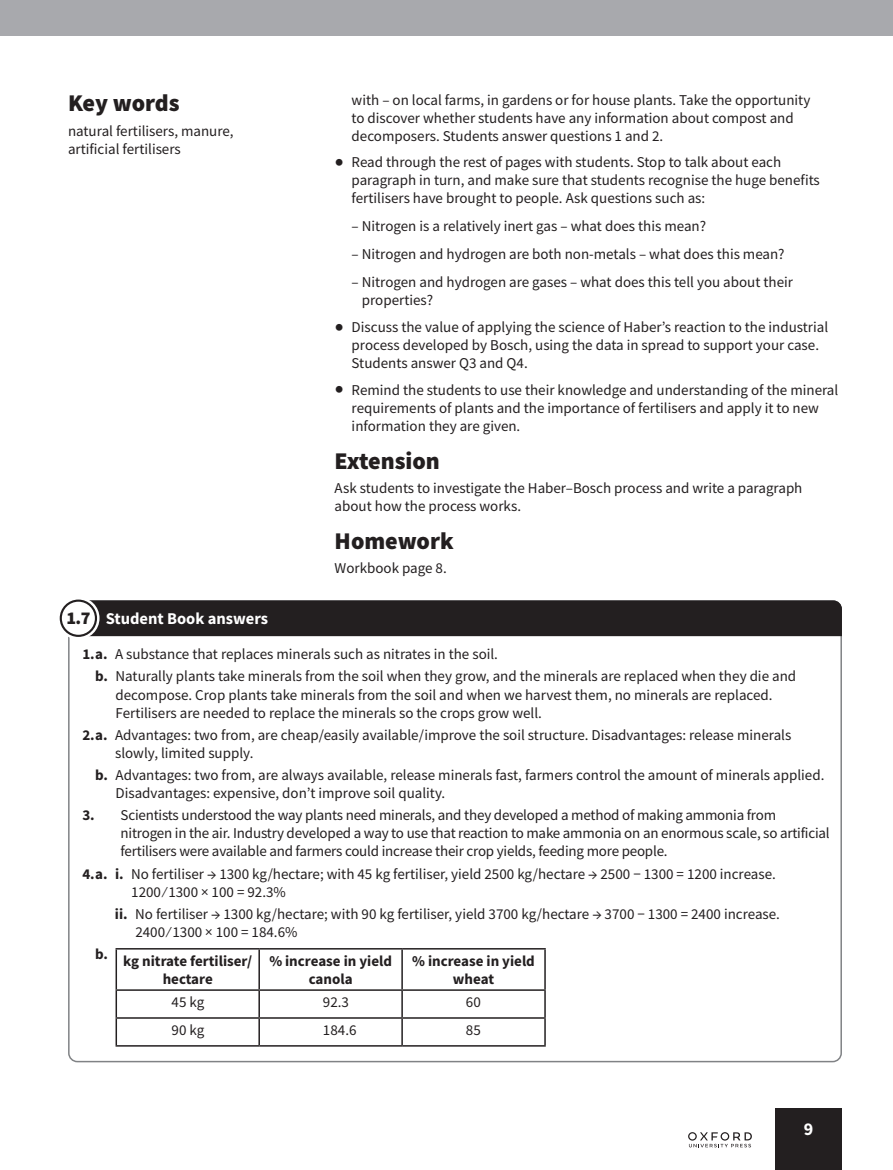
<style>
.page{position:relative;width:893px;height:1170px;background:#fff}
.page>*{position:absolute;margin:0;border:0;box-sizing:border-box;transform-origin:0 0}
.A_HEAD{font:900 24px "Source Sans Pro";color:#231f20}
.BODY{font:900 18px "Source Sans Pro";color:#231f20}
.t1{font:700 18px "Source Sans Pro";color:#fff}
.BODY-2{font:700 16.5px "Source Sans Pro";color:#fff}
.SB_ANSWERS_LIST{font:15px/18px "Source Sans Pro";color:#231f20}
.TB_BULLETS{font:15px/18px "Source Sans Pro";color:#231f20}
.BODY-3{font:15px/18px "Source Sans Pro";color:#231f20}
.BODY-4{font:700 15px/18px "Source Sans Pro";color:#231f20;text-align:center}
.SB_ANSWERS_LIST-2{font:700 15px "Source Sans Pro";color:#231f20}
.s1{font-family:"Arial";font-size:27px}
.s2{font-weight:700}
</style>
<div class="page">
<div style="left:0;top:0;width:893px;height:35px;background:#a8a9ad"></div>
<div style="left:775px;top:1108px;width:67px;height:61px;background:#231f20"></div>
<svg style="left:688px;top:1132px;width:64px;height:15px"></svg>
<hr style="left:116px;top:947px;width:143px;height:2px;background:#231f20">
<hr style="left:259px;top:947px;width:143px;height:2px;background:#231f20">
<hr style="left:402px;top:947px;width:144px;height:2px;background:#231f20">
<hr style="left:544px;top:949px;width:2px;height:40px;background:#231f20">
<hr style="left:402px;top:989px;width:144px;height:1px;background:#231f20">
<hr style="left:544px;top:990px;width:2px;height:27px;background:#231f20">
<svg style="left:116px;top:948px;width:429px;height:97px"></svg>
<hr style="left:259px;top:1017px;width:143px;height:1px;background:#231f20">
<hr style="left:258px;top:1018px;width:2px;height:27px;background:#231f20">
<hr style="left:402px;top:1017px;width:144px;height:1px;background:#231f20">
<hr style="left:401px;top:1018px;width:2px;height:27px;background:#231f20">
<hr style="left:544px;top:1018px;width:2px;height:27px;background:#231f20">
<hr style="left:116px;top:1045px;width:143px;height:1px;background:#231f20">
<hr style="left:259px;top:1045px;width:143px;height:1px;background:#231f20">
<hr style="left:402px;top:1045px;width:144px;height:1px;background:#231f20">
<div style="left:90px;top:600px;width:752px;height:36px;background:#231f20"></div>
<div style="left:57px;top:597px;width:43px;height:42px;border:7px solid #fff;border-radius:50%"></div>
<div style="left:61px;top:600px;width:35px;height:35px;background:#fff;border-radius:50%"></div>
<div style="left:60px;top:599px;width:37px;height:38px;border:2px solid #231f20;border-radius:50%"></div>
<p class="A_HEAD" style="left:68px;top:87px;width:113px">Key words</p>
<p class="BODY-3" style="left:68px;top:122px;width:167px">natural fertilisers, manure, artificial fertilisers</p>
<p class="BODY" style="left:66px;top:605px;width:26px">1.7</p>
<p class="BODY-2" style="left:106px;top:607px;width:164px">Student Book answers</p>
<p class="SB_ANSWERS_LIST" style="left:352px;top:91px;width:460px">with – on local farms, in gardens or for house plants. Take the opportunity to discover whether students have any information about compost and decomposers. Students answer questions 1 and 2.</p>
<p class="SB_ANSWERS_LIST" style="left:352px;top:153px;width:470px;text-indent:-17px"><span class="s1">•</span> Read through the rest of pages with students. Stop to talk about each paragraph in turn, and make sure that students recognise the huge benefits fertilisers have brought to people. Ask questions such as:</p>
<p class="TB_BULLETS" style="left:352px;top:217px;width:356px">– Nitrogen is a relatively inert gas – what does this mean?</p>
<p class="TB_BULLETS" style="left:352px;top:245px;width:434px">– Nitrogen and hydrogen are both non-metals – what does this mean?</p>
<p class="TB_BULLETS" style="left:362px;top:273px;width:433px;text-indent:-10px">– Nitrogen and hydrogen are gases – what does this tell you about their properties?</p>
<p class="SB_ANSWERS_LIST" style="left:352px;top:318px;width:478px;text-indent:-17px"><span class="s1">•</span> Discuss the value of applying the science of Haber’s reaction to the industrial process developed by Bosch, using the data in spread to support your case.<br>Students answer Q3 and Q4.</p>
<p class="SB_ANSWERS_LIST" style="left:352px;top:380px;width:488px;text-indent:-17px"><span class="s1">•</span> Remind the students to use their knowledge and understanding of the mineral requirements of plants and the importance of fertilisers and apply it to new information they are given.</p>
<p class="A_HEAD" style="left:335px;top:444px;width:107px">Extension</p>
<p class="BODY-3" style="left:335px;top:479px;width:469px">Ask students to investigate the Haber–Bosch process and write a paragraph about how the process works.</p>
<p class="A_HEAD" style="left:335px;top:524px;width:121px">Homework</p>
<p class="BODY-3" style="left:335px;top:559px;width:114px">Workbook page 8.</p>
<p class="SB_ANSWERS_LIST" style="left:82px;top:645px;width:417px"><span class="s2">1.a.</span> A substance that replaces minerals such as nitrates in the soil.</p>
<p class="SB_ANSWERS_LIST" style="left:116px;top:667px;width:682px;text-indent:-20px"><span class="s2">b.</span> Naturally plants take minerals from the soil when they grow, and the minerals are replaced when they die and decompose. Crop plants take minerals from the soil and when we harvest them, no minerals are replaced.<br>Fertilisers are needed to replace the minerals so the crops grow well.</p>
<p class="SB_ANSWERS_LIST" style="left:115px;top:725px;width:678px;text-indent:-33px"><span class="s2">2.a.</span> Advantages: two from, are cheap/easily available/improve the soil structure. Disadvantages: release minerals slowly, limited supply.</p>
<p class="SB_ANSWERS_LIST" style="left:116px;top:766px;width:710px;text-indent:-20px"><span class="s2">b.</span> Advantages: two from, are always available, release minerals fast, farmers control the amount of minerals applied.<br>Disadvantages: expensive, don’t improve soil quality.</p>
<p class="SB_ANSWERS_LIST" style="left:121px;top:806px;width:711px;text-indent:-38px"><span class="s2">3.</span> Scientists understood the way plants need minerals, and they developed a method of making ammonia from nitrogen in the air. Industry developed a way to use that reaction to make ammonia on an enormous scale, so artificial fertilisers were available and farmers could increase their crop yields, feeding more people.</p>
<p class="SB_ANSWERS_LIST" style="left:131px;top:864px;width:646px;text-indent:-49px"><span class="s2">4.a. i.</span> No fertiliser → 1300 kg/hectare; with 45 kg fertiliser, yield 2500 kg/hectare → 2500 − 1300 = 1200 increase.<br>1200 ∕ 1300 × 100 = 92.3%</p>
<p class="SB_ANSWERS_LIST" style="left:135px;top:904px;width:646px;text-indent:-20px"><span class="s2">ii.</span> No fertiliser → 1300 kg/hectare; with 90 kg fertiliser, yield 3700 kg/hectare → 3700 − 1300 = 2400 increase.<br>2400 ∕ 1300 × 100 = 184.6%</p>
<p class="SB_ANSWERS_LIST-2" style="left:95px;top:943px;width:14px">b.</p>
<p class="BODY-4" style="left:123px;top:951px;width:131px">kg nitrate fertiliser/ hectare</p>
<p class="BODY-4" style="left:269px;top:951px;width:124px">% increase in yield canola</p>
<p class="BODY-4" style="left:412px;top:951px;width:124px">% increase in yield wheat</p>
<p class="BODY-3" style="left:172px;top:993px;width:34px">45 kg</p>
<p class="BODY-3" style="left:323px;top:993px;width:28px">92.3</p>
<p class="BODY-3" style="left:466px;top:993px;width:16px">60</p>
<p class="BODY-3" style="left:172px;top:1021px;width:34px">90 kg</p>
<p class="BODY-3" style="left:323px;top:1021px;width:35px">184.6</p>
<p class="BODY-3" style="left:466px;top:1021px;width:16px">85</p>
<p class="t1" style="left:804px;top:1117px;width:11px">9</p>
</div>
